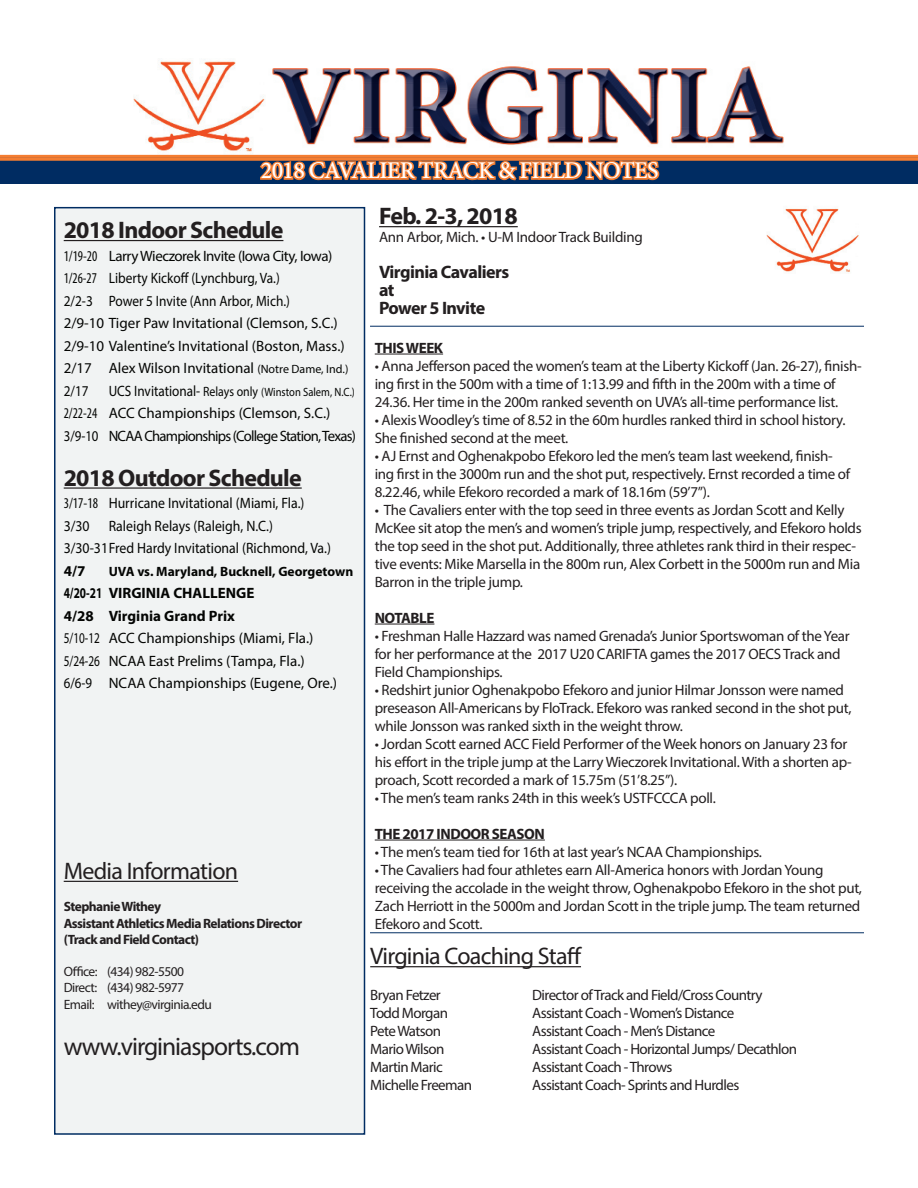
<style>
.page{position:relative;width:918px;height:1188px;background:#fff}
.page>*{position:absolute;margin:0;border:0;box-sizing:border-box;transform-origin:0 0}
.t1{font:25.5px "Myriad Pro";letter-spacing:-.04em;color:#231f20}
.t2{font:700 24px "Myriad Pro";letter-spacing:-.03em;color:#231f20}
.t3{font:24px "Myriad Pro";letter-spacing:-.03em;color:#231f20}
.t4{font:500 24px "Minion Pro";letter-spacing:-.03em;color:#fff}
.t5{font:700 18px/18px "Myriad Pro";letter-spacing:-.03em;color:#231f20}
.t6{font:15px/18px "Myriad Pro";letter-spacing:-.02em;color:#231f20}
.t7{font:15px "Myriad Pro";letter-spacing:-.04em;color:#231f20}
.t8{font:15px/22.5px "Myriad Pro";color:#040503}
.t9{font:15px/22.5px "Myriad Pro";color:#040503;scale:.92 1}
.t10{font:15px/22.5px "Myriad Pro";color:#040503;scale:.75 1}
.t11{font:15px/22.5px "Myriad Pro";letter-spacing:-.05em;color:#040503}
.t12{font:700 15px/22.5px "Myriad Pro";color:#040503;scale:.75 1}
.t13{font:700 15px "Myriad Pro";letter-spacing:-.03em;color:#231f20}
.t14{font:700 15px "Myriad Pro";color:#040503}
.t15{font:700 13.5px/16.2px "Myriad Pro";letter-spacing:-.04em;color:#231f20}
.t16{font:13.5px/16.2px "Myriad Pro";letter-spacing:-.04em;color:#231f20}
.t17{font:700 13.5px "Myriad Pro";color:#040503}
.t18{font:12px "Myriad Pro";color:#040503;scale:.88 1}
.s1{font-stretch:condensed}
.s2{font-size:12px}
.s3{font-size:15px}
.s4{font-size:13.5px}
</style>
<div class="page">
<hr style="left:379px;top:226px;width:139px;height:1px;background:#231f20">
<img style="left:129px;top:61px;width:659px;height:94px">
<div style="left:0;top:157px;width:918px;height:26px;background:#002c62"></div>
<hr style="left:0;top:158px;width:918px;height:3px;background:#f47d31">
<hr style="left:0;top:155px;width:918px;height:3px;background:#f47d31">
<svg style="left:257px;top:116px;width:404px;height:68px"></svg>
<img style="left:766px;top:208px;width:93px;height:64px">
<div style="left:54px;top:207px;width:311px;height:928px;background:#f1f3f3;border:2px solid #002c62"></div>
<hr style="left:64px;top:240px;width:219px;height:1px;background:#231f20">
<hr style="left:64px;top:487px;width:238px;height:2px;background:#231f20">
<hr style="left:64px;top:881px;width:174px;height:1px;background:#231f20">
<hr style="left:370px;top:326px;width:494px;height:1px;background:#002c62">
<hr style="left:375px;top:354px;width:68px;height:1px;background:#231f20">
<hr style="left:375px;top:624px;width:59px;height:1px;background:#231f20">
<hr style="left:375px;top:840px;width:170px;height:1px;background:#231f20">
<hr style="left:370px;top:932px;width:494px;height:1px;background:#002c62">
<hr style="left:370px;top:966px;width:211px;height:1px;background:#231f20">
<h2 class="t4" style="left:261px;top:154px;width:399px">2018 CAVALIER TRACK &amp; FIELD NOTES</h2>
<h2 class="t2" style="left:64px;top:214px;width:221px">2018 Indoor Schedule</h2>
<p class="t8" style="left:64px;top:244px;width:286px"><span class="s1">1/19-20</span> Larry Wieczorek Invite (Iowa City, Iowa)<br><span class="s1">1/26-27</span> Liberty Kickoff (Lynchburg, Va.)<br>2/2-3 Power 5 Invite (Ann Arbor, Mich.)<br>2/9-10 Tiger Paw Invitational (Clemson, S.C.)<br>2/9-10 Valentine’s Invitational (Boston, Mass.)<br>2/17 Alex Wilson Invitational <span class="s2">(Notre Dame, Ind.)<br></span>2/17</p>
<p class="t18" style="left:109px;top:384px;width:281px"><span class="s3">UCS Invitational-</span> <span class="s4">Relays only</span> (Winston Salem, N.C.)</p>
<p class="t11" style="left:64px;top:402px;width:294px"><span class="s1">2/22-24</span> ACC Championships (Clemson, S.C.)<br>3/9-10 NCAA Championships (College Station, Texas)</p>
<h2 class="t2" style="left:64px;top:462px;width:240px">2018 Outdoor Schedule</h2>
<p class="t9" style="left:64px;top:492px;width:263px"><span class="s1">3/17-18</span> Hurricane Invitational (Miami, Fla.)<br>3/30</p>
<p class="t9" style="left:64px;top:514px;width:292px;text-indent:45px">Raleigh Relays (Raleigh, N.C.)<br>3/30-31Fred Hardy Invitational (Richmond, Va.)</p>
<p class="t14" style="left:64px;top:561px;width:23px">4/7</p>
<p class="t17" style="left:109px;top:562px;width:246px">UVA vs. Maryland, Bucknell, Georgetown</p>
<p class="t12" style="left:64px;top:581px;width:256px">4/20-21 VIRGINIA CHALLENGE<br>4/28 Virginia Grand Prix</p>
<p class="t10" style="left:64px;top:627px;width:366px">5/10-12 ACC Championships (Miami, Fla.)<br>5/24-26 NCAA East Prelims (Tampa, Fla.)<br>6/6-9 NCAA Championships (Eugene, Ore.)</p>
<h2 class="t3" style="left:64px;top:856px;width:176px">Media Information</h2>
<p class="t15" style="left:64px;top:898px;width:240px">Stephanie Withey<br>Assistant Athletics Media Relations Director (Track and Field Contact)</p>
<p class="t16" style="left:64px;top:963px;width:150px">Office: (434) 982-5500<br>Direct: (434) 982-5977<br>Email: withey@virginia.edu</p>
<h1 class="t1" style="left:64px;top:1031px;width:238px">www.virginiasports.com</h1>
<h2 class="t2" style="left:379px;top:201px;width:140px">Feb. 2-3, 2018</h2>
<p class="t6" style="left:379px;top:228px;width:265px">Ann Arbor, Mich. • U-M Indoor Track Building</p>
<p class="t5" style="left:379px;top:263px;width:132px">Virginia Cavaliers at<br>Power 5 Invite</p>
<p class="t13" style="left:375px;top:338px;width:70px">THIS WEEK</p>
<p class="t6" style="left:375px;top:356px;width:488px">• Anna Jefferson paced the women’s team at the Liberty Kickoff (Jan. 26-27), finish&shy;ing first in the 500m with a time of 1:13.99 and fifth in the 200m with a time of<br>24.36. Her time in the 200m ranked seventh on UVA’s all-time performance list.</p>
<p class="t6" style="left:375px;top:410px;width:472px">• Alexis Woodley’s time of 8.52 in the 60m hurdles ranked third in school history.<br>She finished second at the meet.</p>
<p class="t6" style="left:375px;top:446px;width:477px">• AJ Ernst and Oghenakpobo Efekoro led the men’s team last weekend, finish&shy;ing first in the 3000m run and the shot put, respectively. Ernst recorded a time of<br>8.22.46, while Efekoro recorded a mark of 18.16m (59’7”).</p>
<p class="t6" style="left:375px;top:500px;width:488px">• The Cavaliers enter with the top seed in three events as Jordan Scott and Kelly McKee sit atop the men’s and women’s triple jump, respectively, and Efekoro holds the top seed in the shot put. Additionally, three athletes rank third in their respec&shy;tive events: Mike Marsella in the 800m run, Alex Corbett in the 5000m run and Mia Barron in the triple jump.</p>
<p class="t13" style="left:375px;top:608px;width:61px">NOTABLE</p>
<p class="t6" style="left:375px;top:626px;width:476px">• Freshman Halle Hazzard was named Grenada’s Junior Sportswoman of the Year for her performance at the 2017 U20 CARIFTA games the 2017 OECS Track and<br>Field Championships.</p>
<p class="t6" style="left:375px;top:680px;width:478px">• Redshirt junior Oghenakpobo Efekoro and junior Hilmar Jonsson were named preseason All-Americans by FloTrack. Efekoro was ranked second in the shot put, while Jonsson was ranked sixth in the weight throw.</p>
<p class="t6" style="left:375px;top:734px;width:479px">• Jordan Scott earned ACC Field Performer of the Week honors on January 23 for his effort in the triple jump at the Larry Wieczorek Invitational. With a shorten ap&shy;proach, Scott recorded a mark of 15.75m (51’8.25”).</p>
<p class="t6" style="left:375px;top:788px;width:343px">• The men’s team ranks 24th in this week’s USTFCCCA poll.</p>
<p class="t13" style="left:375px;top:824px;width:172px">THE 2017 INDOOR SEASON</p>
<p class="t6" style="left:375px;top:842px;width:389px">• The men’s team tied for 16th at last year’s NCAA Championships.</p>
<p class="t6" style="left:375px;top:860px;width:489px">• The Cavaliers had four athletes earn All-America honors with Jordan Young receiving the accolade in the weight throw, Oghenakpobo Efekoro in the shot put, Zach Herriott in the 5000m and Jordan Scott in the triple jump. The team returned Efekoro and Scott.</p>
<h2 class="t3" style="left:370px;top:941px;width:213px">Virginia Coaching Staff</h2>
<p class="t7" style="left:370px;top:986px;width:72px">Bryan Fetzer</p>
<p class="t7" style="left:532px;top:986px;width:232px">Director of Track and Field/Cross Country</p>
<p class="t7" style="left:370px;top:1004px;width:79px">Todd Morgan</p>
<p class="t7" style="left:532px;top:1004px;width:204px">Assistant Coach - Women’s Distance</p>
<p class="t7" style="left:370px;top:1022px;width:72px">Pete Watson</p>
<p class="t7" style="left:532px;top:1022px;width:185px">Assistant Coach - Men’s Distance</p>
<p class="t7" style="left:370px;top:1040px;width:76px">Mario Wilson</p>
<p class="t7" style="left:532px;top:1040px;width:266px">Assistant Coach - Horizontal Jumps/ Decathlon</p>
<p class="t7" style="left:370px;top:1058px;width:74px">Martin Maric</p>
<p class="t7" style="left:532px;top:1058px;width:142px">Assistant Coach - Throws</p>
<p class="t7" style="left:370px;top:1076px;width:103px">Michelle Freeman</p>
<p class="t7" style="left:532px;top:1076px;width:209px">Assistant Coach- Sprints and Hurdles</p>
</div>
